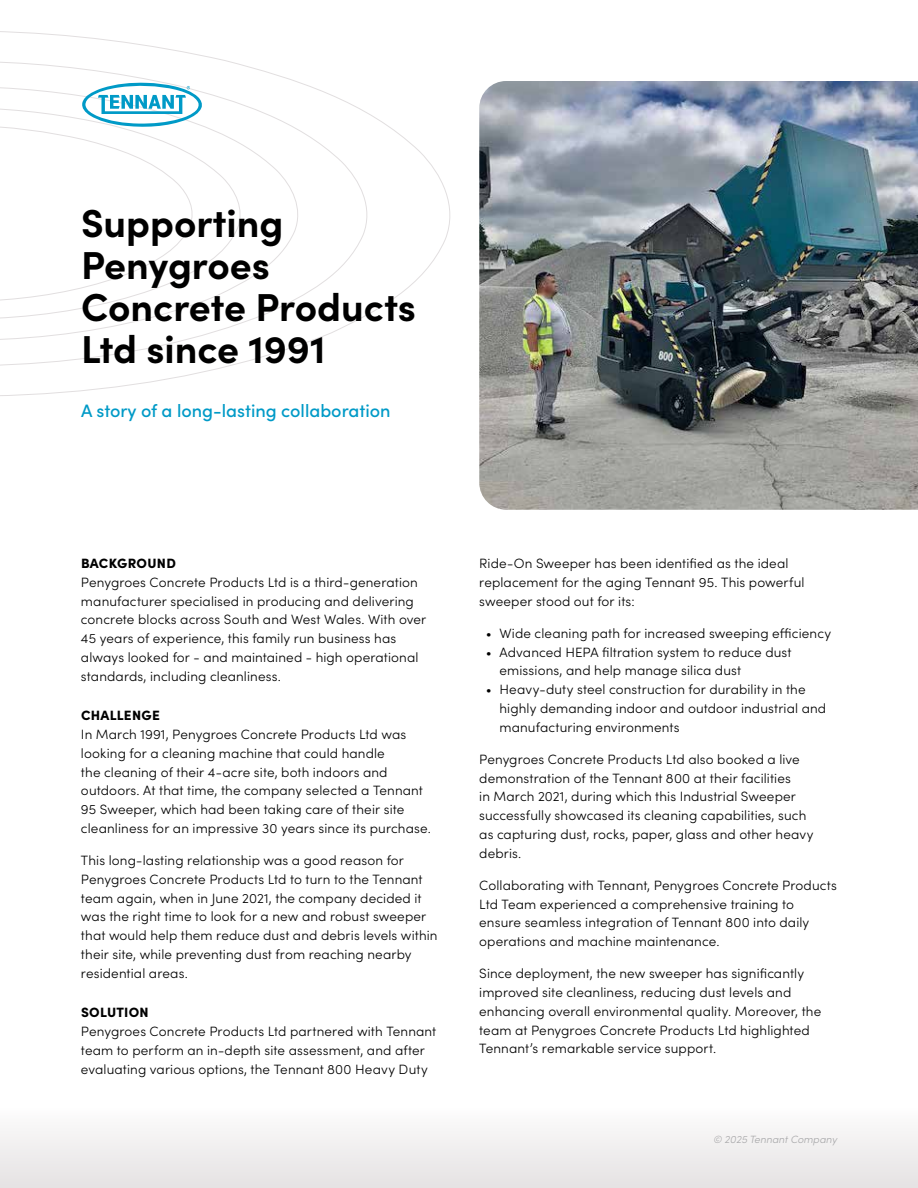
<style>
.page{position:relative;width:918px;height:1188px;background:#fff}
.page>*{position:absolute;margin:0;border:0;box-sizing:border-box;transform-origin:0 0}
.t1{font:700 39px/42px "Sofia Pro";color:#000}
.t2{font:500 18px "Sofia Pro";color:#009ac7}
.t3{font:300 13.5px/18.8px "Sofia Pro";letter-spacing:.01em;color:#000}
.t4{font:900 13.5px "Sofia Pro";letter-spacing:.02em;color:#000}
.t5{font:italic 300 10.5px "Sofia Pro";color:#a8a8aa}
</style>
<div class="page">
<div style="left:0;top:1107px;width:918px;height:81px;background:linear-gradient(to right,#f1eff0,#f1eff0)"></div>
<svg style="left:0;top:31px;width:451px;height:365px"></svg>
<svg style="left:0;top:82px;width:203px;height:225px"></svg>
<img style="left:479px;top:81px;width:439px;height:429px">
<h1 class="t1" style="left:81px;top:200px;width:337px">Supporting<br>Penygroes<br>Concrete Products<br>Ltd since 1991</h1>
<h2 class="t2" style="left:81px;top:397px;width:311px">A story of a long-lasting collaboration</h2>
<p class="t4" style="left:81px;top:553px;width:96px">BACKGROUND</p>
<p class="t3" style="left:81px;top:572px;width:347px">Penygroes Concrete Products Ltd is a third-generation manufacturer specialised in producing and delivering concrete blocks across South and West Wales. With over 45 years of experience, this family run business has always looked for - and maintained - high operational standards, including cleanliness.</p>
<p class="t4" style="left:81px;top:705px;width:80px">CHALLENGE</p>
<p class="t3" style="left:81px;top:724px;width:351px">In March 1991, Penygroes Concrete Products Ltd was looking for a cleaning machine that could handle<br>the cleaning of their 4-acre site, both indoors and outdoors. At that time, the company selected a Tennant 95 Sweeper, which had been taking care of their site cleanliness for an impressive 30 years since its purchase.</p>
<p class="t3" style="left:81px;top:850px;width:358px">This long-lasting relationship was a good reason for Penygroes Concrete Products Ltd to turn to the Tennant team again, when in June 2021, the company decided it was the right time to look for a new and robust sweeper that would help them reduce dust and debris levels within their site, while preventing dust from reaching nearby residential areas.</p>
<p class="t4" style="left:81px;top:1002px;width:69px">SOLUTION</p>
<p class="t3" style="left:81px;top:1021px;width:357px">Penygroes Concrete Products Ltd partnered with Tennant team to perform an in-depth site assessment, and after evaluating various options, the Tennant 800 Heavy Duty</p>
<p class="t3" style="left:479px;top:553px;width:327px">Ride-On Sweeper has been identified as the ideal replacement for the aging Tennant 95. This powerful sweeper stood out for its:</p>
<p class="t3" style="left:486px;top:623px;width:347px">• Wide cleaning path for increased sweeping efficiency</p>
<p class="t3" style="left:499px;top:642px;width:294px;text-indent:-14px">• Advanced HEPA filtration system to reduce dust emissions, and help manage silica dust</p>
<p class="t3" style="left:499px;top:679px;width:328px;text-indent:-14px">• Heavy-duty steel construction for durability in the highly demanding indoor and outdoor industrial and manufacturing environments</p>
<p class="t3" style="left:479px;top:749px;width:336px">Penygroes Concrete Products Ltd also booked a live demonstration of the Tennant 800 at their facilities<br>in March 2021, during which this Industrial Sweeper successfully showcased its cleaning capabilities, such as capturing dust, rocks, paper, glass and other heavy debris.</p>
<p class="t3" style="left:479px;top:875px;width:359px">Collaborating with Tennant, Penygroes Concrete Products Ltd Team experienced a comprehensive training to ensure seamless integration of Tennant 800 into daily operations and machine maintenance.</p>
<p class="t3" style="left:479px;top:964px;width:344px">Since deployment, the new sweeper has significantly improved site cleanliness, reducing dust levels and enhancing overall environmental quality. Moreover, the team at Penygroes Concrete Products Ltd highlighted Tennant’s remarkable service support.</p>
<p class="t5" style="left:713px;top:1132px;width:125px">© 2025 Tennant Company</p>
</div>
